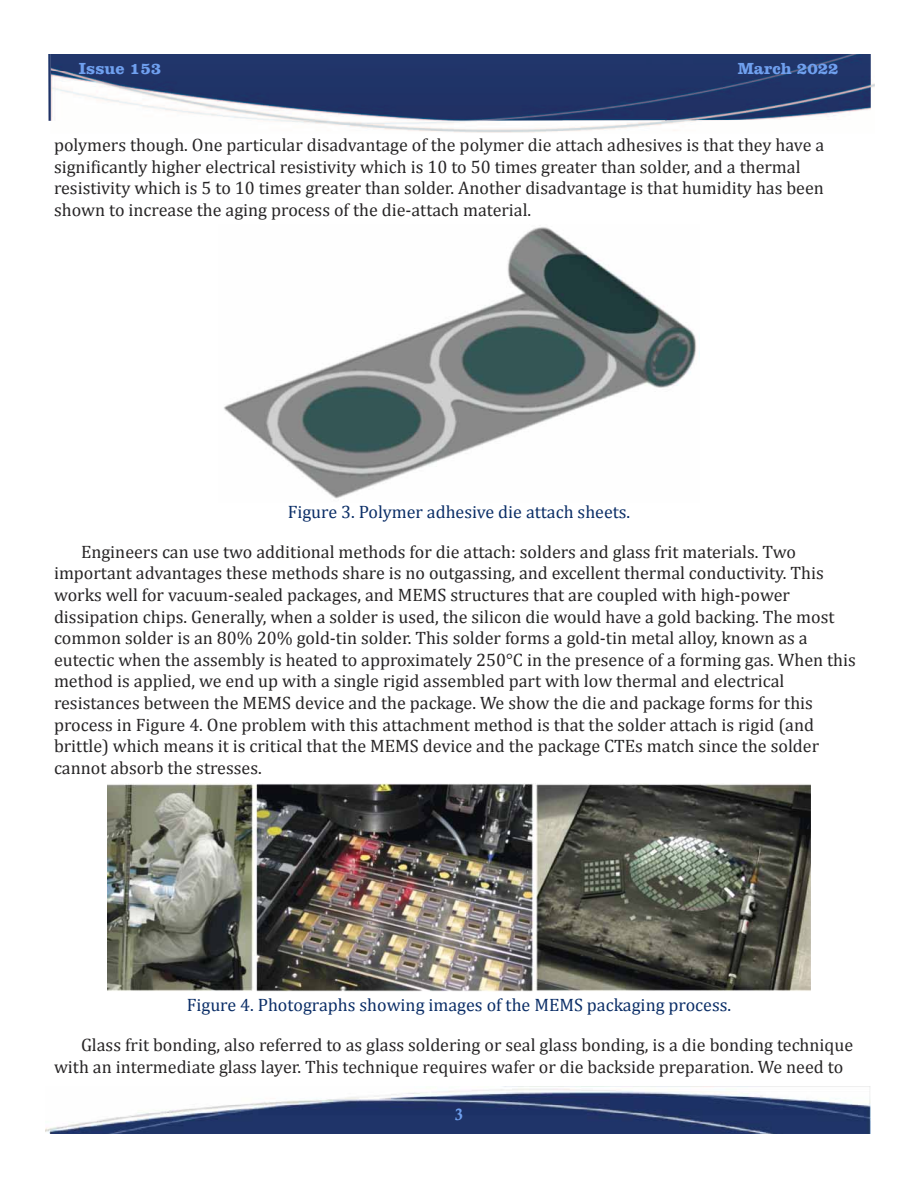
<style>
.page{position:relative;width:918px;height:1188px;background:#fff}
.page>*{position:absolute;margin:0;border:0;box-sizing:border-box;transform-origin:0 0}
.t1{font:18px/21.6px "Cambria";color:#272526}
.t2{font:18px "Cambria";color:#0b2e67}
.t3{font:700 16.5px "Clarendon BT";color:#6fa0ef}
.t4{font:700 16.5px "Calisto";color:#6fa0ef}
</style>
<div class="page">
<img style="left:48px;top:54px;width:775px;height:67px">
<img style="left:823px;top:54px;width:52px;height:63px">
<img style="left:51px;top:119px;width:772px;height:14px">
<img style="left:45px;top:1086px;width:825px;height:48px">
<img style="left:224px;top:227px;width:476px;height:272px">
<img style="left:107px;top:783px;width:704px;height:209px">
<p class="t3" style="left:79px;top:63px;width:84px">Issue 153</p>
<p class="t3" style="left:738px;top:63px;width:103px">March 2022</p>
<p class="t1" style="left:54px;top:134px;width:772px">polymers though. One particular disadvantage of the polymer die attach adhesives is that they have a significantly higher electrical resistivity which is 10 to 50 times greater than solder, and a thermal resistivity which is 5 to 10 times greater than solder. Another disadvantage is that humidity has been shown to increase the aging process of the die-attach material.</p>
<p class="t2" style="left:288px;top:501px;width:344px">Figure 3. Polymer adhesive die attach sheets.</p>
<p class="t1" style="left:54px;top:540px;width:803px;text-indent:27px">Engineers can use two additional methods for die attach: solders and glass frit materials. Two important advantages these methods share is no outgassing, and excellent thermal conductivity. This works well for vacuum-sealed packages, and MEMS structures that are coupled with high-power dissipation chips. Generally, when a solder is used, the silicon die would have a gold backing. The most common solder is an 80% 20% gold-tin solder. This solder forms a gold-tin metal alloy, known as a eutectic when the assembly is heated to approximately 250°C in the presence of a forming gas. When this method is applied, we end up with a single rigid assembled part with low thermal and electrical resistances between the MEMS device and the package. We show the die and package forms for this process in Figure 4. One problem with this attachment method is that the solder attach is rigid (and brittle) which means it is critical that the MEMS device and the package CTEs match since the solder cannot absorb the stresses.</p>
<p class="t2" style="left:187px;top:994px;width:546px">Figure 4. Photographs showing images of the MEMS packaging process.</p>
<p class="t1" style="left:54px;top:1034px;width:801px;text-indent:27px">Glass frit bonding, also referred to as glass soldering or seal glass bonding, is a die bonding technique with an intermediate glass layer. This technique requires wafer or die backside preparation. We need to</p>
<p class="t4" style="left:455px;top:1108px;width:10px">3</p>
</div>
